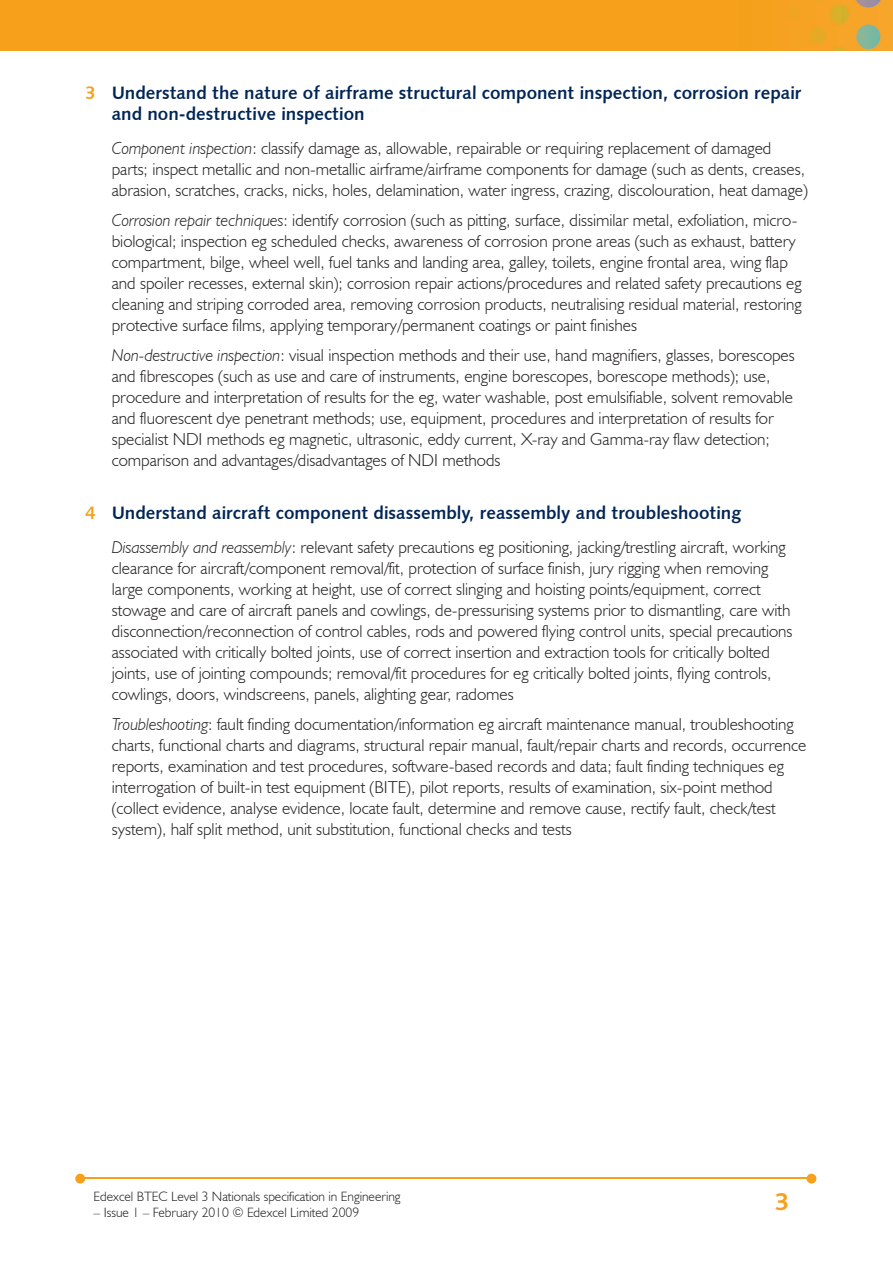
<style>
.page{position:relative;width:893px;height:1263px;background:#fff}
.page>*{position:absolute;margin:0;border:0;box-sizing:border-box;transform-origin:0 0}
.t1{font:700 25.5px "Bliss";color:#f6a01b}
.t2{font:18px/21px "Humanist 531 BT Bold A";color:#002556}
.t3{font:300 17.25px/21px "Humanist 521 BT";color:#231f20}
.t4{font:300 13.5px "Humanist 521 BT";color:#231f20}
.s1{color:#f6a01b}
.s2{font-style:italic}
</style>
<div class="page">
<img style="left:0;top:0;width:893px;height:51px">
<hr style="left:82px;top:1178px;width:728px;height:1px;background:#f6a01b">
<svg style="left:807px;top:1174px;width:9px;height:9px"></svg>
<svg style="left:75px;top:1174px;width:10px;height:9px"></svg>
<p class="t2" style="left:112px;top:82px;width:691px;text-indent:-27px"><span class="s1">3</span> Understand the nature of airframe structural component inspection, corrosion repair and non-destructive inspection</p>
<p class="t3" style="left:112px;top:138px;width:698px"><span class="s2">Component inspection</span>: classify damage as, allowable, repairable or requiring replacement of damaged parts; inspect metallic and non-metallic airframe/airframe components for damage (such as dents, creases, abrasion, scratches, cracks, nicks, holes, delamination, water ingress, crazing, discolouration, heat damage)</p>
<p class="t3" style="left:112px;top:210px;width:691px"><span class="s2">Corrosion repair techniques</span>: identify corrosion (such as pitting, surface, dissimilar metal, exfoliation, micro&shy;biological; inspection eg scheduled checks, awareness of corrosion prone areas (such as exhaust, battery compartment, bilge, wheel well, fuel tanks and landing area, galley, toilets, engine frontal area, wing flap and spoiler recesses, external skin); corrosion repair actions/procedures and related safety precautions eg cleaning and striping corroded area, removing corrosion products, neutralising residual material, restoring protective surface films, applying temporary/permanent coatings or paint finishes</p>
<p class="t3" style="left:112px;top:345px;width:685px"><span class="s2">Non-destructive inspection</span>: visual inspection methods and their use, hand magnifiers, glasses, borescopes and fibrescopes (such as use and care of instruments, engine borescopes, borescope methods); use, procedure and interpretation of results for the eg, water washable, post emulsifiable, solvent removable and fluorescent dye penetrant methods; use, equipment, procedures and interpretation of results for specialist NDI methods eg magnetic, ultrasonic, eddy current, X-ray and Gamma-ray flaw detection; comparison and advantages/disadvantages of NDI methods</p>
<p class="t2" style="left:85px;top:502px;width:658px"><span class="s1">4</span> Understand aircraft component disassembly, reassembly and troubleshooting</p>
<p class="t3" style="left:112px;top:537px;width:682px"><span class="s2">Disassembly and reassembly</span>: relevant safety precautions eg positioning, jacking/trestling aircraft, working clearance for aircraft/component removal/fit, protection of surface finish, jury rigging when removing large components, working at height, use of correct slinging and hoisting points/equipment, correct stowage and care of aircraft panels and cowlings, de-pressurising systems prior to dismantling, care with disconnection/reconnection of control cables, rods and powered flying control units, special precautions associated with critically bolted joints, use of correct insertion and extraction tools for critically bolted joints, use of jointing compounds; removal/fit procedures for eg critically bolted joints, flying controls, cowlings, doors, windscreens, panels, alighting gear, radomes</p>
<p class="t3" style="left:112px;top:714px;width:696px"><span class="s2">Troubleshooting</span>: fault finding documentation/information eg aircraft maintenance manual, troubleshooting charts, functional charts and diagrams, structural repair manual, fault/repair charts and records, occurrence reports, examination and test procedures, software-based records and data; fault finding techniques eg interrogation of built-in test equipment (BITE), pilot reports, results of examination, six-point method (collect evidence, analyse evidence, locate fault, determine and remove cause, rectify fault, check/test system), half split method, unit substitution, functional checks and tests</p>
<p class="t4" style="left:94px;top:1188px;width:309px">Edexcel BTEC Level 3 Nationals specification in Engineering</p>
<p class="t4" style="left:94px;top:1204px;width:267px">– Issue 1 – February 2010 © Edexcel Limited 2009</p>
<h1 class="t1" style="left:775px;top:1189px;width:15px">3</h1>
</div>
